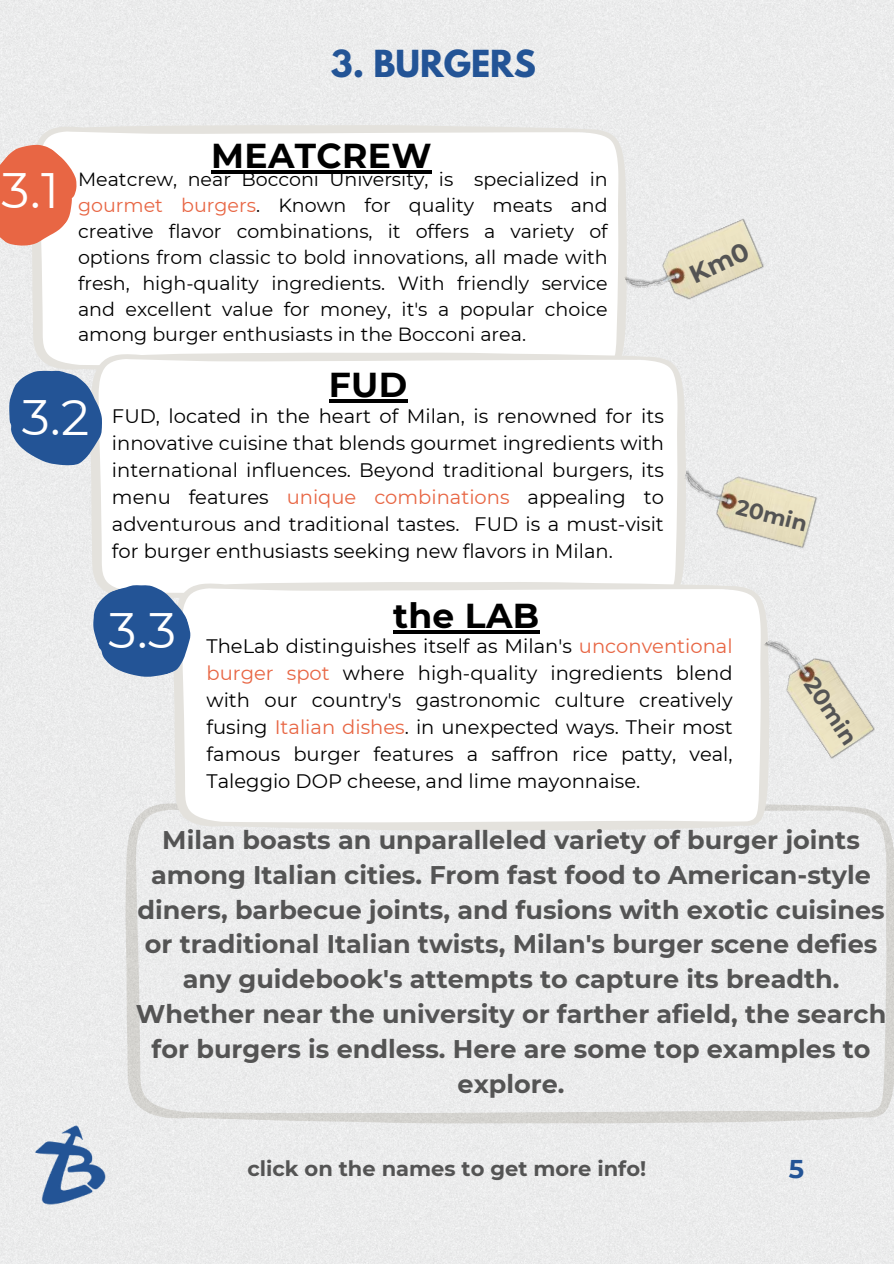
<style>
.page{position:relative;width:894px;height:1264px;background:#fff}
.page>*{position:absolute;margin:0;border:0;box-sizing:border-box;transform-origin:0 0}
.t1{font:49.65px "Montserrat";color:#fff}
.t2{font:700 34.5px "Montserrat";letter-spacing:.01em;color:#000}
.t3{font:700 33px "League Spartan";color:#235496}
.t4{font:700 25.65px "Montserrat";color:#235496}
.t5{font:700 25.5px/34.8px "Montserrat";color:#545454;text-align:center}
.t6{font:700 22.8px "Montserrat";color:#545454}
.t7{font:700 21.9px "Montserrat";color:#545454}
.t8{font:700 21px "Montserrat";color:#545454}
.t9{font:19.5px/27px "Montserrat";color:#000;text-align:justify}
.t10{font:19.05px/25.8px "Montserrat";color:#000;text-align:justify}
.s1{color:#e86644}
</style>
<div class="page">
<div style="left:0;top:0;width:893px;height:1263px;background:#ebecec"></div>
<svg style="left:31px;top:124px;width:596px;height:246px"></svg>
<svg style="left:0;top:145px;width:77px;height:100px"></svg>
<svg style="left:90px;top:352px;width:596px;height:249px"></svg>
<svg style="left:173px;top:581px;width:596px;height:250px"></svg>
<svg style="left:93px;top:585px;width:97px;height:91px;background:#4d74a8"></svg>
<svg style="left:9px;top:370px;width:93px;height:95px;background:#4c73a7"></svg>
<hr style="left:329px;top:399px;width:78px;height:4px;background:#000">
<hr style="left:393px;top:630px;width:146px;height:3px;background:#000">
<hr style="left:211px;top:170px;width:221px;height:4px;background:#000">
<img style="left:614px;top:197px;width:168px;height:134px">
<img style="left:744px;top:611px;width:149px;height:169px">
<img style="left:671px;top:447px;width:163px;height:116px">
<img style="left:0;top:1037px;width:145px;height:226px">
<svg style="left:688px;top:241px;width:62px;height:42px;background:#e6dec0"></svg>
<h3 class="t3" style="left:331px;top:38px;width:206px">3. BURGERS</h3>
<h1 class="t1" style="left:2px;top:156px;width:59px">3.1</h1>
<h2 class="t2" style="left:211px;top:131px;width:222px">MEATCREW</h2>
<p class="t10" style="left:78px;top:166px;width:531px">Meatcrew, near Bocconi University, is specialized in <span class="s1">gourmet burgers</span>. Known for quality meats and creative flavor combinations, it offers a variety of options from classic to bold innovations, all made with fresh, high-quality ingredients. With friendly service and excellent value for money, it's a popular choice among burger enthusiasts in the Bocconi area.</p>
<h1 class="t1" style="left:22px;top:383px;width:69px">3.2</h1>
<h2 class="t2" style="left:329px;top:360px;width:80px">FUD</h2>
<p class="t9" style="left:112px;top:402px;width:553px">FUD, located in the heart of Milan, is renowned for its innovative cuisine that blends gourmet ingredients with international influences. Beyond traditional burgers, its menu features <span class="s1">unique combinations</span> appealing to adventurous and traditional tastes. FUD is a must-visit for burger enthusiasts seeking new flavors in Milan.</p>
<p class="t7" style="left:740px;top:491px;width:74px;rotate:14deg">20min</p>
<h1 class="t1" style="left:108px;top:596px;width:69px">3.3</h1>
<h2 class="t2" style="left:393px;top:590px;width:148px">the LAB</h2>
<p class="t9" style="left:206px;top:632px;width:527px">TheLab distinguishes itself as Milan's <span class="s1">unconventional burger spot</span> where high-quality ingredients blend with our country's gastronomic culture creatively fusing <span class="s1">Italian dishes</span>. in unexpected ways. Their most famous burger features a saffron rice patty, veal, Taleggio DOP cheese, and lime mayonnaise.</p>
<p class="t6" style="left:823px;top:670px;width:77px;rotate:56deg">20min</p>
<p class="t5" style="left:136px;top:821px;width:751px">Milan boasts an unparalleled variety of burger joints among Italian cities. From fast food to American-style diners, barbecue joints, and fusions with exotic cuisines or traditional Italian twists, Milan's burger scene defies any guidebook's attempts to capture its breadth.<br>Whether near the university or farther afield, the search for burgers is endless. Here are some top examples to explore.</p>
<p class="t8" style="left:247px;top:1153px;width:400px">click on the names to get more info!</p>
<h3 class="t4" style="left:788px;top:1149px;width:17px">5</h3>
</div>
